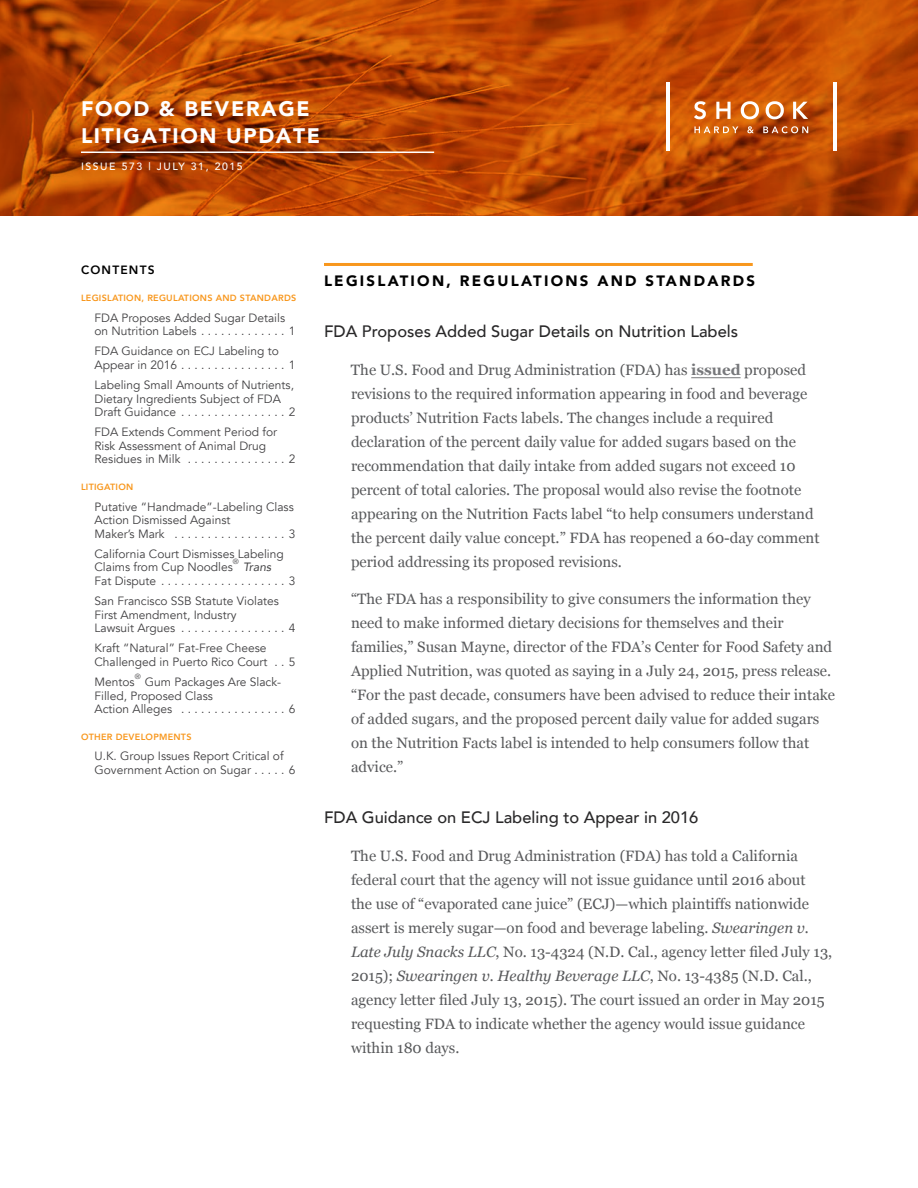
<style>
.page{position:relative;width:918px;height:1188px;background:#fff}
.page>*{position:absolute;margin:0;border:0;box-sizing:border-box;transform-origin:0 0}
.t1{font:900 21px/27px "Avenir";letter-spacing:.08em;color:#fff}
.t2{font:500 16.5px "Avenir";color:#292829}
.t3{font:15px/24px "Georgia";color:#58595b}
.t4{font:900 15px "Avenir";letter-spacing:.15em;color:#000}
.t5{font:12px/13.5px "Avenir";color:#414042}
.t6{font:800 12px "Avenir";letter-spacing:.1em;color:#000}
.t7{font:italic 12px "Avenir";color:#414042}
.t8{font:500 10.5px "Avenir";letter-spacing:.15em;color:#fff}
.t9{font:800 9px "Avenir";letter-spacing:.03em;color:#f8971d}
.t10{font:7.5px "Avenir";color:#414042}
.s1{font-weight:700;color:#77787b}
.s2{font-style:italic}
</style>
<div class="page">
<svg style="left:0;top:0;width:918px;height:216px;background:#b84604"></svg>
<hr style="left:81px;top:152px;width:353px;height:1px;background:#fff">
<hr style="left:324px;top:263px;width:429px;height:3px;background:#f8971d">
<hr style="left:691px;top:377px;width:50px;height:1px;background:#77787b">
<svg style="left:694px;top:101px;width:114px;height:18px"></svg>
<hr style="left:833px;top:83px;width:4px;height:68px;background:#fff">
<hr style="left:666px;top:83px;width:4px;height:68px;background:#fff">
<svg style="left:694px;top:126px;width:114px;height:7px"></svg>
<h1 class="t1" style="left:81px;top:94px;width:241px">FOOD &amp; BEVERAGE<br>LITIGATION UPDATE</h1>
<p class="t8" style="left:81px;top:157px;width:163px">ISSUE 573 | JULY 31, 2015</p>
<p class="t6" style="left:81px;top:261px;width:75px">CONTENTS</p>
<p class="t9" style="left:81px;top:291px;width:217px">LEGISLATION, REGULATIONS AND STANDARDS</p>
<p class="t5" style="left:94px;top:311px;width:202px">FDA Proposes Added Sugar Details on Nutrition Labels . . . . . . . . . . . . . 1</p>
<p class="t5" style="left:94px;top:345px;width:202px">FDA Guidance on ECJ Labeling to<br>Appear in 2016 . . . . . . . . . . . . . . . . 1</p>
<p class="t5" style="left:94px;top:379px;width:202px">Labeling Small Amounts of Nutrients,<br>Dietary Ingredients Subject of FDA<br>Draft Guidance . . . . . . . . . . . . . . . . 2</p>
<p class="t5" style="left:94px;top:426px;width:202px">FDA Extends Comment Period for<br>Risk Assessment of Animal Drug<br>Residues in Milk . . . . . . . . . . . . . . . 2</p>
<p class="t9" style="left:81px;top:480px;width:54px">LITIGATION</p>
<p class="t5" style="left:94px;top:500px;width:202px">Putative “Handmade”-Labeling Class<br>Action Dismissed Against<br>Maker’s Mark . . . . . . . . . . . . . . . . . 3</p>
<p class="t5" style="left:94px;top:547px;width:191px">California Court Dismisses Labeling<br>Claims from Cup Noodles</p>
<p class="t10" style="left:233px;top:557px;width:7px">®</p>
<p class="t7" style="left:243px;top:560px;width:30px">Trans</p>
<p class="t5" style="left:94px;top:571px;width:202px;line-height:20.2px">Fat Dispute . . . . . . . . . . . . . . . . . . . 3<br>San Francisco SSB Statute Violates</p>
<p class="t5" style="left:94px;top:608px;width:202px">First Amendment, Industry<br>Lawsuit Argues . . . . . . . . . . . . . . . . 4</p>
<p class="t5" style="left:94px;top:642px;width:202px">Kraft “Natural” Fat-Free Cheese<br>Challenged in Puerto Rico Court . . 5</p>
<p class="t5" style="left:94px;top:676px;width:42px">Mentos</p>
<p class="t10" style="left:135px;top:672px;width:7px">®</p>
<p class="t5" style="left:94px;top:676px;width:202px;text-indent:50px">Gum Packages Are Slack-<br>Filled, Proposed Class<br>Action Alleges . . . . . . . . . . . . . . . . 6</p>
<p class="t9" style="left:81px;top:730px;width:112px">OTHER DEVELOPMENTS</p>
<p class="t5" style="left:94px;top:750px;width:202px">U. K. Group Issues Report Critical of<br>Government Action on Sugar . . . . . 6</p>
<p class="t4" style="left:324px;top:268px;width:433px">LEGISLATION, REGULATIONS AND STANDARDS</p>
<p class="t2" style="left:324px;top:317px;width:416px">FDA Proposes Added Sugar Details on Nutrition Labels</p>
<p class="t3" style="left:351px;top:358px;width:470px">The U.S. Food and Drug Administration (FDA) has <span class="s1">issued</span> proposed revisions to the required information appearing in food and beverage products’ Nutrition Facts labels. The changes include a required declaration of the percent daily value for added sugars based on the recommendation that daily intake from added sugars not exceed 10 percent of total calories. The proposal would also revise the footnote appearing on the Nutrition Facts label “to help consumers understand the percent daily value concept.” FDA has reopened a 60-day comment period addressing its proposed revisions.</p>
<p class="t3" style="left:351px;top:587px;width:486px">“The FDA has a responsibility to give consumers the information they need to make informed dietary decisions for themselves and their families,” Susan Mayne, director of the FDA’s Center for Food Safety and Applied Nutrition, was quoted as saying in a July 24, 2015, press release. “For the past decade, consumers have been advised to reduce their intake of added sugars, and the proposed percent daily value for added sugars on the Nutrition Facts label is intended to help consumers follow that advice.”</p>
<p class="t2" style="left:324px;top:803px;width:376px">FDA Guidance on ECJ Labeling to Appear in 2016</p>
<p class="t3" style="left:351px;top:844px;width:483px">The U.S. Food and Drug Administration (FDA) has told a California federal court that the agency will not issue guidance until 2016 about<br>the use of “evaporated cane juice” (ECJ)—which plaintiffs nationwide assert is merely sugar—on food and beverage labeling. <span class="s2">Swearingen v.<br>Late July Snacks LLC</span>, No. 13-4324 (N.D. Cal., agency letter filed July 13, 2015); <span class="s2">Swearingen v. Healthy Beverage LLC</span>, No. 13-4385 (N.D. Cal., agency letter filed July 13, 2015). The court issued an order in May 2015 requesting FDA to indicate whether the agency would issue guidance within 180 days.</p>
</div>
